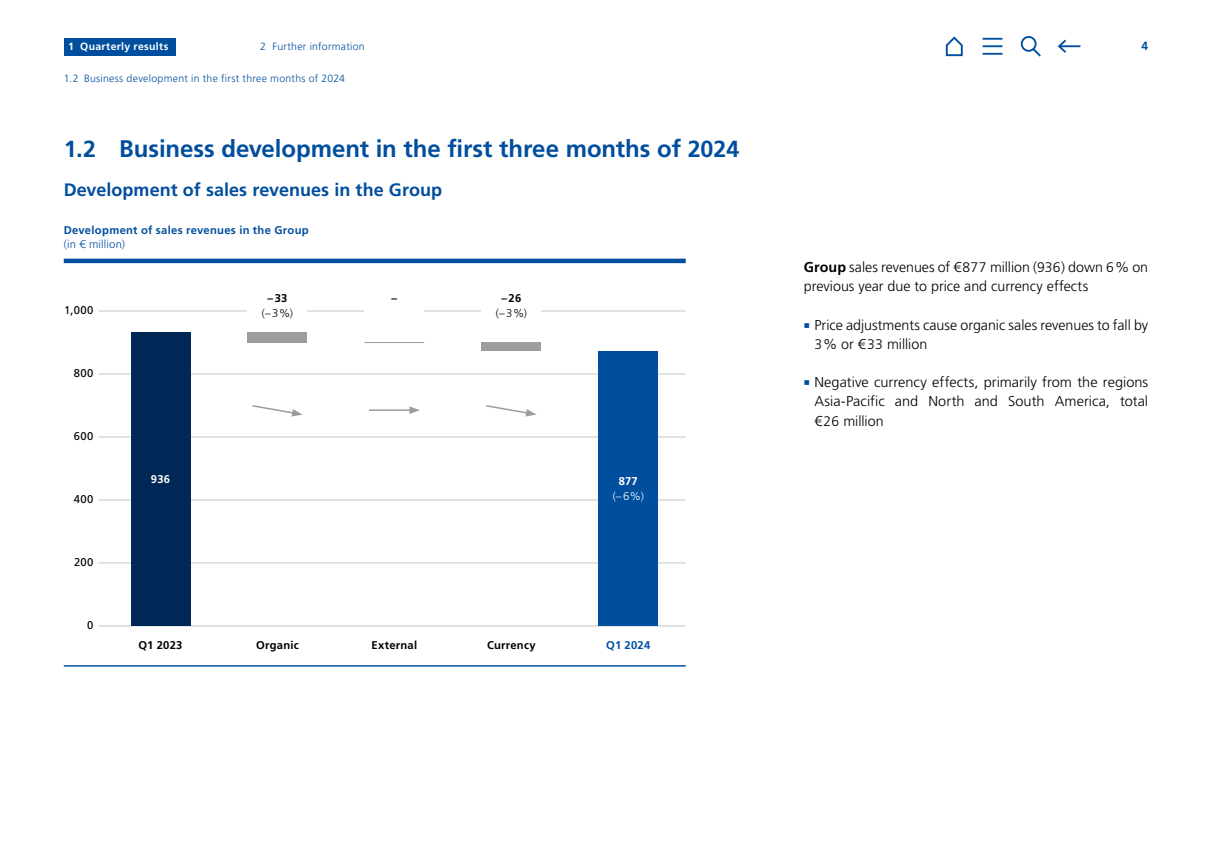
<style>
.page{position:relative;width:1212px;height:851px;background:#fff}
.page>*{position:absolute;margin:0;border:0;box-sizing:border-box;transform-origin:0 0}
.t1{font:300 68.4px "Frutiger LT Pro";color:#004e9e;scale:.27 1}
.t2{font:700 24px "Frutiger LT Pro";letter-spacing:-.005em;color:#004e9e}
.t3{font:700 18px "Frutiger LT Pro";letter-spacing:.005em;color:#004e9e}
.t4{font:300 14.25px/19.2px "Frutiger LT Pro";color:#000}
.t5{font:700 12px "Frutiger LT Pro";color:#004e9e}
.t6{font:700 11.25px "Frutiger LT Pro";letter-spacing:.025em;color:#004e9e}
.t7{font:700 11.25px "Frutiger LT Pro";letter-spacing:.02em;color:#000}
.t8{font:11.25px "Frutiger LT Pro";letter-spacing:.045em;color:#000}
.t9{font:300 11.25px "Frutiger LT Pro";letter-spacing:.015em;color:#004e9e}
.t10{font:300 11.25px "Frutiger LT Pro";color:#000}
.t11{font:700 11.25px "Frutiger LT Pro";letter-spacing:.02em;color:#fff}
.t12{font:300 11.25px "Frutiger LT Pro";color:#fff}
.t13{font:300 10.5px "Frutiger LT Pro";letter-spacing:.025em;color:#004e9e}
.t14{font:700 10.5px "Frutiger LT Pro";letter-spacing:.03em;color:#fff}
.s1{font-size:23.25px}
.s2{font-weight:700}
.s3{font-size:13.8px}
</style>
<div class="page">
<hr style="left:99px;top:310px;width:587px;height:1px;background:#c5c6c6">
<hr style="left:99px;top:373px;width:587px;height:1px;background:#c5c6c6">
<hr style="left:99px;top:436px;width:587px;height:1px;background:#c5c6c6">
<hr style="left:99px;top:499px;width:587px;height:1px;background:#c5c6c6">
<hr style="left:99px;top:562px;width:587px;height:1px;background:#c5c6c6">
<hr style="left:99px;top:625px;width:587px;height:1px;background:#c5c6c6">
<hr style="left:64px;top:665px;width:622px;height:1px;background:#004e9e">
<div style="left:64px;top:258px;width:622px;height:5px;background:#004e9e"></div>
<div style="left:598px;top:350px;width:60px;height:275px;background:#004e9e"></div>
<div style="left:248px;top:332px;width:59px;height:10px;background:#9c9d9d"></div>
<div style="left:248px;top:293px;width:59px;height:24px;background:#fff"></div>
<div style="left:482px;top:342px;width:59px;height:8px;background:#9c9d9d"></div>
<div style="left:482px;top:293px;width:59px;height:24px;background:#fff"></div>
<div style="left:365px;top:293px;width:59px;height:24px;background:#fff"></div>
<svg style="left:252px;top:405px;width:51px;height:11px"></svg>
<hr style="left:365px;top:342px;width:59px;height:1px;background:#9c9d9d">
<svg style="left:486px;top:405px;width:50px;height:11px"></svg>
<hr style="left:369px;top:409px;width:43px;height:2px;background:#9c9d9d">
<svg style="left:409px;top:406px;width:11px;height:8px"></svg>
<div style="left:131px;top:332px;width:59px;height:293px;background:#002856"></div>
<svg style="left:945px;top:36px;width:18px;height:21px"></svg>
<hr style="left:1059px;top:45px;width:21px;height:2px;background:#004e9e">
<svg style="left:1057px;top:39px;width:11px;height:14px"></svg>
<hr style="left:982px;top:38px;width:20px;height:2px;background:#004e9e">
<hr style="left:982px;top:45px;width:20px;height:2px;background:#004e9e">
<hr style="left:982px;top:53px;width:20px;height:2px;background:#004e9e">
<div style="left:1021px;top:36px;width:15px;height:16px;border:2px solid #004e9e;border-radius:50%"></div>
<svg style="left:1030px;top:46px;width:11px;height:11px"></svg>
<div style="left:64px;top:38px;width:112px;height:17px;background:#004e9e"></div>
<p class="t14" style="left:68px;top:40px;width:102px">1 Quarterly results</p>
<p class="t13" style="left:260px;top:40px;width:106px">2 Further information</p>
<p class="t5" style="left:1141px;top:39px;width:8px">4</p>
<p class="t13" style="left:64px;top:73px;width:283px">1.2 Business development in the first three months of 2024</p>
<h2 class="t2" style="left:64px;top:135px;width:677px"><span class="s1">1</span>.<span class="s1">2</span> Business development in the first three months of <span class="s1">2024</span></h2>
<p class="t3" style="left:64px;top:179px;width:380px">Development of sales revenues in the Group</p>
<p class="t6" style="left:64px;top:223px;width:246px">Development of sales revenues in the Group</p>
<p class="t9" style="left:64px;top:238px;width:63px">(in € million)</p>
<p class="t8" style="left:64px;top:304px;width:31px">1,000</p>
<p class="t8" style="left:74px;top:367px;width:21px">800</p>
<p class="t8" style="left:74px;top:430px;width:21px">600</p>
<p class="t8" style="left:74px;top:492px;width:21px">400</p>
<p class="t8" style="left:74px;top:555px;width:21px">200</p>
<p class="t8" style="left:87px;top:618px;width:8px">0</p>
<p class="t11" style="left:151px;top:472px;width:21px">936</p>
<p class="t7" style="left:268px;top:291px;width:21px">–33</p>
<p class="t10" style="left:262px;top:306px;width:33px">(–3%)</p>
<p class="t7" style="left:392px;top:291px;width:7px">–</p>
<p class="t7" style="left:501px;top:291px;width:21px">–26</p>
<p class="t10" style="left:496px;top:306px;width:33px">(–3%)</p>
<p class="t11" style="left:619px;top:474px;width:21px">877</p>
<p class="t12" style="left:613px;top:489px;width:33px">(–6%)</p>
<p class="t7" style="left:139px;top:638px;width:45px">Q1 2023</p>
<p class="t7" style="left:256px;top:638px;width:44px">Organic</p>
<p class="t7" style="left:372px;top:638px;width:47px">External</p>
<p class="t7" style="left:487px;top:638px;width:50px">Currency</p>
<p class="t6" style="left:606px;top:638px;width:46px">Q1 2024</p>
<p class="t4" style="left:804px;top:258px;width:346px"><span class="s2">Group</span> sales revenues of € <span class="s3">877</span> million (<span class="s3">936</span>) down <span class="s3">6</span>% on previous year due to price and currency effects</p>
<h1 class="t1" style="left:804px;top:280px;width:24px">-</h1>
<p class="t4" style="left:814px;top:315px;width:335px">Price adjustments cause organic sales revenues to fall by<br><span class="s3">3</span>% or € <span class="s3">33</span> million</p>
<h1 class="t1" style="left:804px;top:337px;width:24px">-</h1>
<p class="t4" style="left:814px;top:372px;width:335px;text-align:justify">Negative currency effects, primarily from the regions Asia-Pacific and North and South America, total € <span class="s3">26</span> million</p>
</div>
